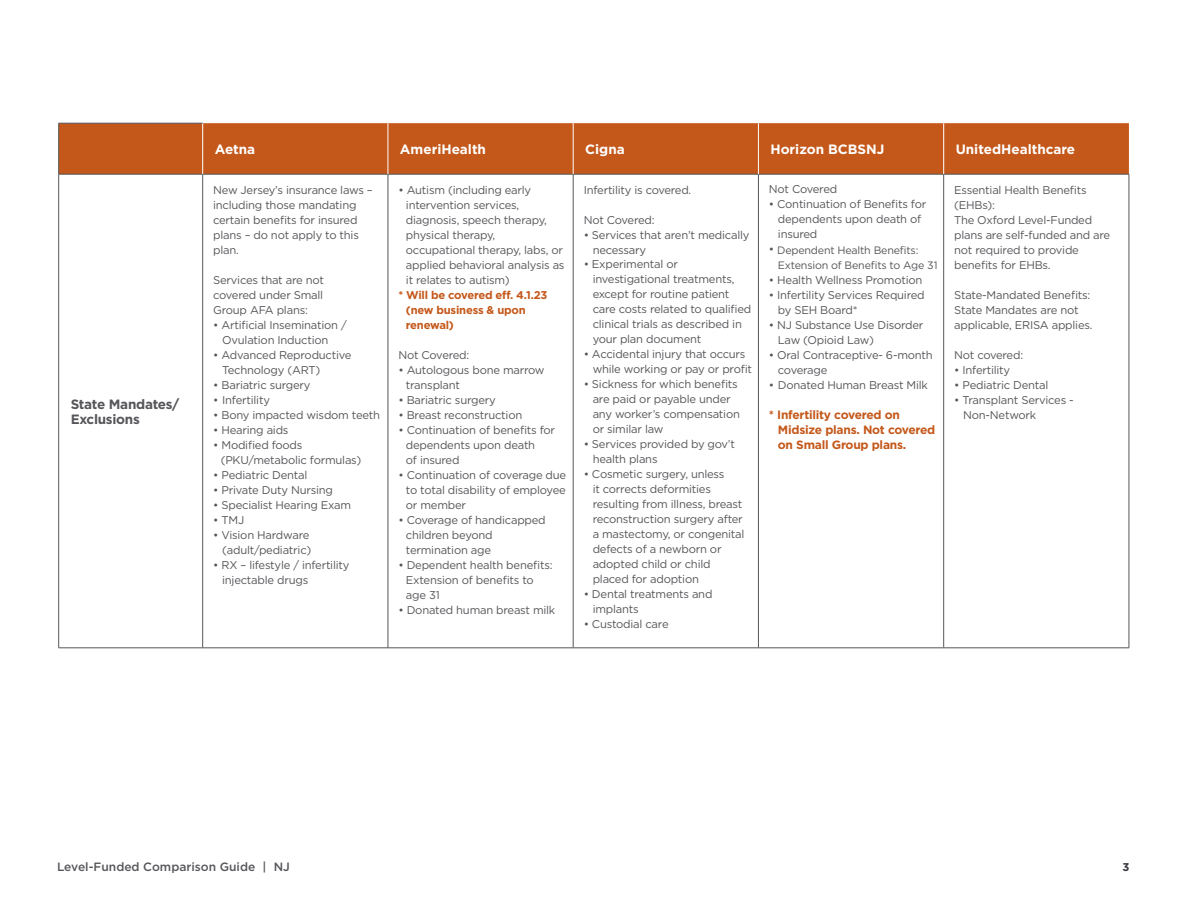
<style>
.page{position:relative;width:1188px;height:918px;background:#fff}
.page>*{position:absolute;margin:0;border:0;box-sizing:border-box;transform-origin:0 0}
.t1{font:700 13.5px "Gotham";color:#fff}
.t2{font:700 13.5px/15px "Gotham";letter-spacing:-.02em;color:#56565a}
.t3{font:700 12px/15px "Gotham";letter-spacing:-.02em;color:#c4581a}
.t4{font:500 12px "Gotham";color:#56565a}
.t5{font:11.25px/15px "Gotham";letter-spacing:-.02em;color:#56565a}
.t6{font:700 11.25px/15px "Gotham";letter-spacing:-.02em;color:#c4581a}
.t7{font:700 11.25px "Gotham";color:#37383b}
.t8{font:10.8px/15px "Gotham";letter-spacing:-.02em;color:#56565a}
.s1{font-size:11.25px}
</style>
<div class="page">
<div style="left:59px;top:123px;width:1070px;height:51px;background:#c4581a"></div>
<hr style="left:58px;top:174px;width:145px;height:1px;background:#56565a">
<hr style="left:58px;top:174px;width:1px;height:474px;background:#56565a">
<hr style="left:203px;top:174px;width:185px;height:1px;background:#56565a">
<hr style="left:202px;top:174px;width:1px;height:474px;background:#56565a">
<hr style="left:388px;top:174px;width:185px;height:1px;background:#56565a">
<hr style="left:388px;top:174px;width:1px;height:474px;background:#56565a">
<hr style="left:573px;top:174px;width:185px;height:1px;background:#56565a">
<hr style="left:573px;top:174px;width:1px;height:474px;background:#56565a">
<hr style="left:758px;top:174px;width:186px;height:1px;background:#56565a">
<hr style="left:758px;top:174px;width:1px;height:474px;background:#56565a">
<hr style="left:944px;top:174px;width:185px;height:1px;background:#56565a">
<hr style="left:943px;top:174px;width:1px;height:474px;background:#56565a">
<hr style="left:1129px;top:174px;width:1px;height:474px;background:#56565a">
<hr style="left:58px;top:123px;width:145px;height:1px;background:#56565a">
<hr style="left:58px;top:123px;width:1px;height:51px;background:#56565a">
<hr style="left:58px;top:648px;width:145px;height:1px;background:#56565a">
<hr style="left:203px;top:648px;width:185px;height:1px;background:#56565a">
<hr style="left:388px;top:648px;width:185px;height:1px;background:#56565a">
<hr style="left:573px;top:648px;width:185px;height:1px;background:#56565a">
<hr style="left:758px;top:648px;width:186px;height:1px;background:#56565a">
<hr style="left:944px;top:648px;width:185px;height:1px;background:#56565a">
<hr style="left:202px;top:123px;width:1px;height:51px;background:#fff">
<hr style="left:388px;top:123px;width:1px;height:51px;background:#fff">
<hr style="left:573px;top:123px;width:1px;height:51px;background:#fff">
<hr style="left:758px;top:123px;width:1px;height:51px;background:#fff">
<hr style="left:943px;top:123px;width:1px;height:51px;background:#fff">
<p class="t2" style="left:71px;top:397px;width:110px">State Mandates/<br>Exclusions</p>
<p class="t1" style="left:215px;top:140px;width:42px">Aetna</p>
<p class="t1" style="left:400px;top:140px;width:88px">AmeriHealth</p>
<p class="t1" style="left:585px;top:140px;width:41px">Cigna</p>
<p class="t1" style="left:770px;top:140px;width:116px">Horizon BCBSNJ</p>
<p class="t1" style="left:956px;top:140px;width:121px">UnitedHealthcare</p>
<p class="t5" style="left:213px;top:182px;width:161px">New Jersey’s insurance laws – including those mandating certain benefits for insured plans – do not apply to this plan.</p>
<p class="t5" style="left:213px;top:272px;width:112px;text-align:justify">Services that are not covered under Small Group AFA plans:</p>
<p class="t5" style="left:222px;top:317px;width:126px;text-indent:-9px">• Artificial Insemination /<br>Ovulation Induction</p>
<p class="t5" style="left:222px;top:347px;width:131px;text-indent:-9px">• Advanced Reproductive<br>Technology (ART)</p>
<p class="t5" style="left:213px;top:377px;width:99px">• Bariatric surgery</p>
<p class="t5" style="left:213px;top:392px;width:58px">• Infertility</p>
<p class="t5" style="left:213px;top:407px;width:168px">• Bony impacted wisdom teeth</p>
<p class="t5" style="left:213px;top:422px;width:77px">• Hearing aids</p>
<p class="t5" style="left:221px;top:437px;width:142px;text-indent:-8px">• Modified foods (PKU/metabolic formulas)</p>
<p class="t5" style="left:213px;top:467px;width:96px">• Pediatric Dental</p>
<p class="t5" style="left:213px;top:482px;width:121px">• Private Duty Nursing</p>
<p class="t5" style="left:213px;top:497px;width:139px">• Specialist Hearing Exam</p>
<p class="t5" style="left:213px;top:512px;width:33px">• TMJ</p>
<p class="t5" style="left:213px;top:527px;width:100px;text-align:right">• Vision Hardware (adult/pediatric)</p>
<p class="t5" style="left:222px;top:557px;width:129px;text-indent:-9px">• RX – lifestyle / infertility injectable drugs</p>
<p class="t5" style="left:406px;top:182px;width:160px;text-indent:-8px">• Autism (including early intervention services, diagnosis, speech therapy, physical therapy, occupational therapy, labs, or applied behavioral analysis as it relates to autism)</p>
<p class="t6" style="left:406px;top:287px;width:143px;text-indent:-8px">* Will be covered eff. 4.1.23 (new business &amp; upon renewal)</p>
<p class="t5" style="left:398px;top:347px;width:72px">Not Covered:</p>
<p class="t5" style="left:406px;top:362px;width:140px;text-indent:-8px">• Autologous bone marrow transplant</p>
<p class="t5" style="left:398px;top:392px;width:99px">• Bariatric surgery</p>
<p class="t5" style="left:398px;top:407px;width:125px">• Breast reconstruction</p>
<p class="t5" style="left:406px;top:422px;width:151px;text-indent:-8px">• Continuation of benefits for dependents upon death<br>of insured</p>
<p class="t5" style="left:406px;top:467px;width:162px;text-align:justify;text-indent:-8px">• Continuation of coverage due to total disability of employee or member</p>
<p class="t5" style="left:406px;top:512px;width:141px;text-indent:-8px">• Coverage of handicapped children beyond termination age</p>
<p class="t5" style="left:406px;top:557px;width:148px;text-indent:-8px">• Dependent health benefits:<br>Extension of benefits to age 31</p>
<p class="t5" style="left:398px;top:602px;width:158px">• Donated human breast milk</p>
<p class="t5" style="left:584px;top:182px;width:109px">Infertility is covered.</p>
<p class="t5" style="left:584px;top:212px;width:72px">Not Covered:</p>
<p class="t5" style="left:593px;top:227px;width:158px;text-indent:-9px">• Services that aren’t medically necessary</p>
<p class="t5" style="left:593px;top:257px;width:160px;text-indent:-9px">• Experimental or investigational treatments, except for routine patient care costs related to qualified clinical trials as described in your plan document</p>
<p class="t5" style="left:593px;top:347px;width:161px;text-indent:-9px">• Accidental injury that occurs while working or pay or profit</p>
<p class="t5" style="left:593px;top:377px;width:149px;text-indent:-9px">• Sickness for which benefits are paid or payable under any worker’s compensation or similar law</p>
<p class="t5" style="left:593px;top:437px;width:144px;text-indent:-9px">• Services provided by gov’t health plans</p>
<p class="t5" style="left:593px;top:467px;width:153px;text-indent:-9px">• Cosmetic surgery, unless<br>it corrects deformities resulting from illness, breast reconstruction surgery after a mastectomy, or congenital defects of a newborn or adopted child or child placed for adoption</p>
<p class="t5" style="left:593px;top:587px;width:121px;text-indent:-9px">• Dental treatments and implants</p>
<p class="t5" style="left:584px;top:617px;width:86px">• Custodial care</p>
<p class="t5" style="left:769px;top:182px;width:70px">Not Covered</p>
<p class="t5" style="left:778px;top:197px;width:150px;text-indent:-9px">• Continuation of Benefits for dependents upon death of insured</p>
<p class="t8" style="left:778px;top:242px;width:161px;text-indent:-9px"><span class="s1">•</span> Dependent Health Benefits:<br>Extension of Benefits to Age 31</p>
<p class="t5" style="left:769px;top:272px;width:155px">• Health Wellness Promotion</p>
<p class="t5" style="left:778px;top:287px;width:148px;text-indent:-9px">• Infertility Services Required by SEH Board*</p>
<p class="t5" style="left:778px;top:317px;width:147px;text-indent:-9px">• NJ Substance Use Disorder<br>Law (Opioid Law)</p>
<p class="t5" style="left:778px;top:347px;width:156px;text-indent:-9px">• Oral Contraceptive- 6-month coverage</p>
<p class="t5" style="left:769px;top:377px;width:160px">• Donated Human Breast Milk</p>
<p class="t3" style="left:778px;top:407px;width:159px;text-indent:-9px">* Infertility covered on<br>Midsize plans. Not covered on Small Group plans.</p>
<p class="t5" style="left:954px;top:182px;width:158px">Essential Health Benefits (EHBs):<br>The Oxford Level-Funded plans are self-funded and are not required to provide benefits for EHBs.</p>
<p class="t5" style="left:954px;top:287px;width:140px">State-Mandated Benefits:<br>State Mandates are not applicable, ERISA applies.</p>
<p class="t5" style="left:954px;top:347px;width:71px">Not covered:</p>
<p class="t5" style="left:954px;top:362px;width:58px">• Infertility</p>
<p class="t5" style="left:954px;top:377px;width:96px">• Pediatric Dental</p>
<p class="t5" style="left:963px;top:392px;width:112px;text-indent:-9px">• Transplant Services -<br>Non-Network</p>
<p class="t4" style="left:57px;top:859px;width:234px">Level-Funded Comparison Guide | NJ</p>
<p class="t7" style="left:1123px;top:859px;width:8px">3</p>
</div>
